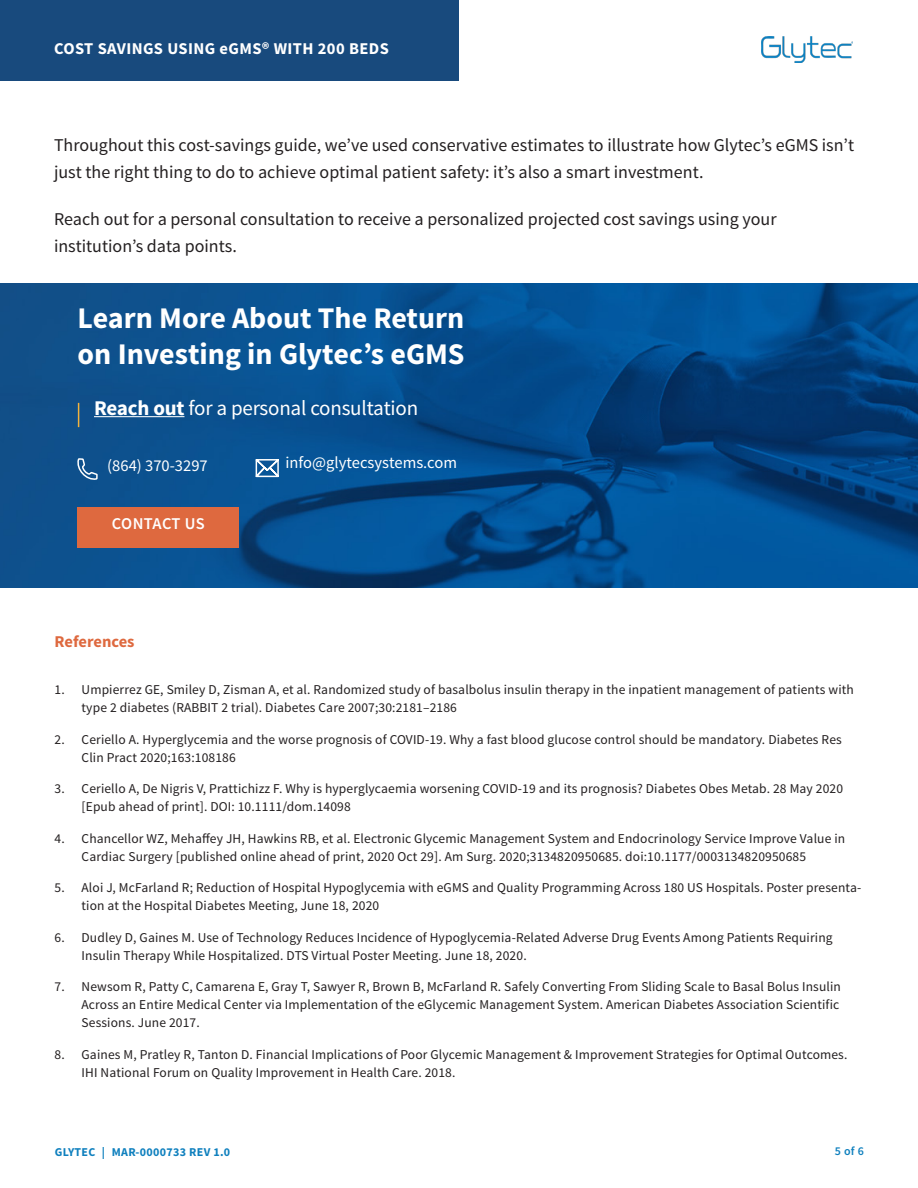
<style>
.page{position:relative;width:918px;height:1188px;background:#fff}
.page>*{position:absolute;margin:0;border:0;box-sizing:border-box;transform-origin:0 0}
.Body_Text{font:700 30px/36px "Source Sans Pro";color:#fff}
.Body_Text-2{font:21px "Source Sans Pro";letter-spacing:-.01em;color:#fff}
.Body_Text-3{font:18px/27px "Source Sans Pro";color:#231f20}
.Body_Text-4{font:16.5px "Source Sans Pro";color:#fff}
.t1{font:700 16.5px "Source Sans Pro";letter-spacing:.025em;color:#fff}
.t2{font:700 16.5px "Source Sans Pro";letter-spacing:-.005em;color:#de693f}
.t3{font:600 16.5px "Source Sans Pro";letter-spacing:.015em;color:#fff}
.t4{font:13.5px/18px "Source Sans Pro";letter-spacing:.01em;color:#231f20}
.t5{font:700 12px "Source Sans Pro";letter-spacing:.025em;color:#0f80be}
.t6{font:600 12px "Source Sans Pro";color:#0f80be}
.s1{font-weight:700}
</style>
<div class="page">
<div style="left:0;top:0;width:459px;height:81px;background:#184a7d"></div>
<img style="left:761px;top:37px;width:92px;height:26px">
<img style="left:0;top:283px;width:918px;height:304px">
<svg style="left:253px;top:456px;width:29px;height:23px"></svg>
<svg style="left:76px;top:447px;width:22px;height:34px"></svg>
<div style="left:77px;top:507px;width:162px;height:40px;background:#de693f"></div>
<svg style="left:78px;top:403px;width:1px;height:24px"></svg>
<hr style="left:94px;top:416px;width:90px;height:1px;background:#fff">
<p class="t1" style="left:54px;top:38px;width:336px">COST SAVINGS USING eGMS® WITH 200 BEDS</p>
<p class="Body_Text-3" style="left:54px;top:132px;width:802px">Throughout this cost-savings guide, we’ve used conservative estimates to illustrate how Glytec’s eGMS isn’t just the right thing to do to achieve optimal patient safety: it’s also a smart investment.</p>
<p class="Body_Text-3" style="left:54px;top:206px;width:724px">Reach out for a personal consultation to receive a personalized projected cost savings using your institution’s data points.</p>
<p class="Body_Text" style="left:78px;top:301px;width:388px">Learn More About The Return on Investing in Glytec’s eGMS</p>
<p class="Body_Text-2" style="left:94px;top:395px;width:326px"><span class="s1">Reach out</span> for a personal consultation</p>
<p class="Body_Text-4" style="left:107px;top:455px;width:102px">(864) 370-3297</p>
<p class="Body_Text-4" style="left:286px;top:452px;width:173px">info@glytecsystems.com</p>
<p class="t3" style="left:112px;top:513px;width:94px">CONTACT US</p>
<p class="t2" style="left:55px;top:631px;width:81px">References</p>
<p class="t4" style="left:82px;top:681px;width:774px;text-indent:-27px">1. Umpierrez GE, Smiley D, Zisman A, et al. Randomized study of basalbolus insulin therapy in the inpatient management of patients with type 2 diabetes (RABBIT 2 trial). Diabetes Care 2007;30:2181–2186</p>
<p class="t4" style="left:82px;top:731px;width:762px;text-indent:-27px">2. Ceriello A. Hyperglycemia and the worse prognosis of COVID-19. Why a fast blood glucose control should be mandatory. Diabetes Res<br>Clin Pract 2020;163:108186</p>
<p class="t4" style="left:82px;top:780px;width:763px;text-indent:-27px">3. Ceriello A, De Nigris V, Prattichizz F. Why is hyperglycaemia worsening COVID-19 and its prognosis? Diabetes Obes Metab. 28 May 2020 [Epub ahead of print]. DOI: 10.1111/dom.14098</p>
<p class="t4" style="left:82px;top:830px;width:765px;text-indent:-27px">4. Chancellor WZ, Mehaffey JH, Hawkins RB, et al. Electronic Glycemic Management System and Endocrinology Service Improve Value in<br>Cardiac Surgery [published online ahead of print, 2020 Oct 29]. Am Surg. 2020;3134820950685. doi:10.1177/0003134820950685</p>
<p class="t4" style="left:82px;top:879px;width:781px;text-indent:-27px">5. Aloi J, McFarland R; Reduction of Hospital Hypoglycemia with eGMS and Quality Programming Across 180 US Hospitals. Poster presenta&shy;tion at the Hospital Diabetes Meeting, June 18, 2020</p>
<p class="t4" style="left:82px;top:929px;width:753px;text-indent:-27px">6. Dudley D, Gaines M. Use of Technology Reduces Incidence of Hypoglycemia-Related Adverse Drug Events Among Patients Requiring<br>Insulin Therapy While Hospitalized. DTS Virtual Poster Meeting. June 18, 2020.</p>
<p class="t4" style="left:82px;top:978px;width:761px;text-indent:-27px">7. Newsom R, Patty C, Camarena E, Gray T, Sawyer R, Brown B, McFarland R. Safely Converting From Sliding Scale to Basal Bolus Insulin<br>Across an Entire Medical Center via Implementation of the eGlycemic Management System. American Diabetes Association Scientific<br>Sessions. June 2017.</p>
<p class="t4" style="left:82px;top:1046px;width:767px;text-indent:-27px">8. Gaines M, Pratley R, Tanton D. Financial Implications of Poor Glycemic Management &amp; Improvement Strategies for Optimal Outcomes.<br>IHI National Forum on Quality Improvement in Health Care. 2018.</p>
<p class="t5" style="left:55px;top:1145px;width:177px">GLYTEC | MAR-0000733 REV 1.0</p>
<p class="t6" style="left:835px;top:1143px;width:31px">5 of 6</p>
</div>
